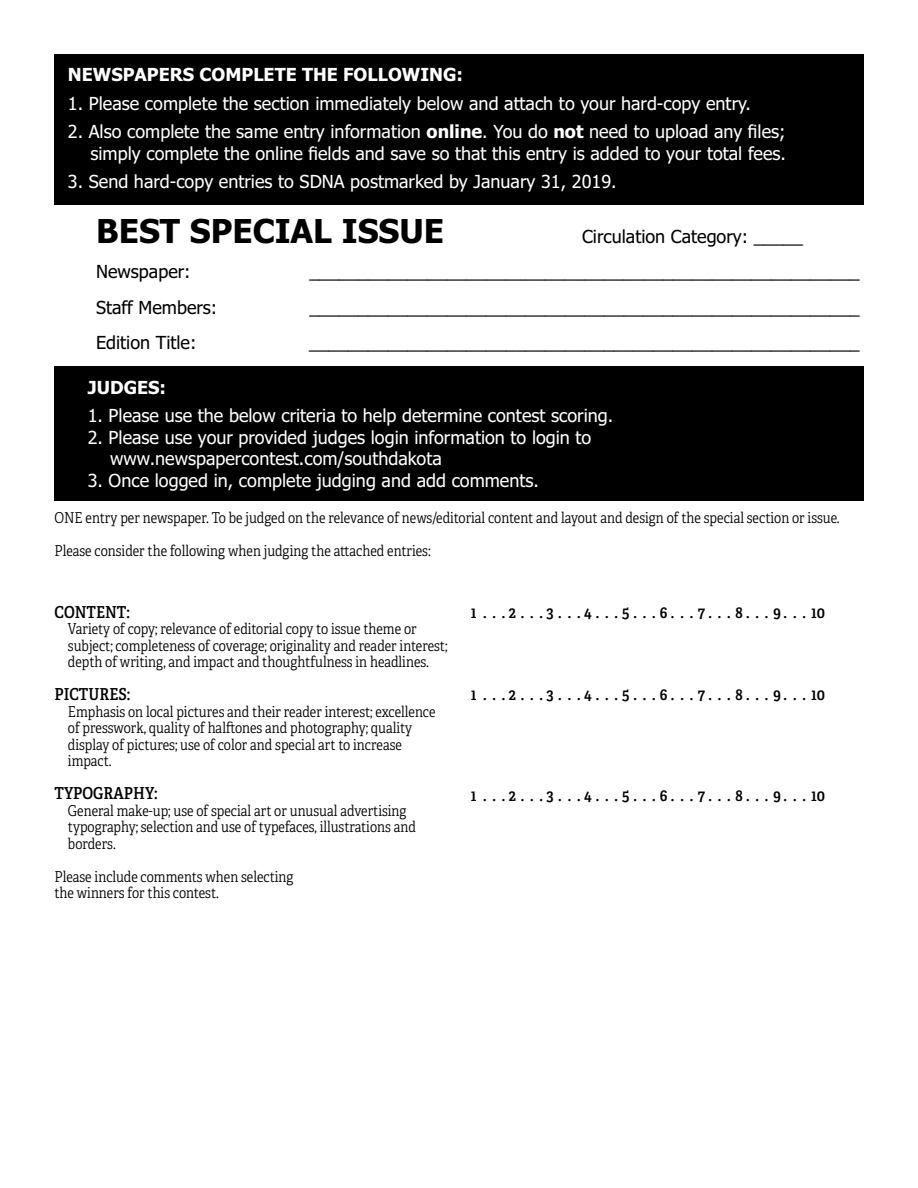
<style>
.page{position:relative;width:918px;height:1188px;background:#fff}
.page>*{position:absolute;margin:0;border:0;box-sizing:border-box;transform-origin:0 0}
.t1{font:700 33px "Tahoma";color:#000}
.t2{font:18px/21.6px "Tahoma";color:#fff}
.t3{font:18px "Tahoma";color:#000}
.t4{font:700 18px "Tahoma";color:#fff}
.t5{font:16.5px "Adelle Condensed Sb";color:#000}
.t6{font:15px/16.5px "Adelle Condensed Lt";color:#000}
.s1{font-weight:700}
</style>
<div class="page">
<div style="left:54px;top:366px;width:810px;height:135px;background:#000"></div>
<div style="left:54px;top:54px;width:810px;height:150px;background:#000"></div>
<p class="t4" style="left:68px;top:68px;width:397px">NEWSPAPERS COMPLETE THE FOLLOWING:</p>
<p class="t2" style="left:68px;top:94px;width:685px">1. Please complete the section immediately below and attach to your hard-copy entry.</p>
<p class="t2" style="left:68px;top:122px;width:720px;text-align:right">2. Also complete the same entry information <span class="s1">online</span>. You do <span class="s1">not</span> need to upload any files; simply complete the online fields and save so that this entry is added to your total fees.</p>
<p class="t2" style="left:68px;top:172px;width:550px">3. Send hard-copy entries to SDNA postmarked by January 31, 2019.</p>
<h1 class="t1" style="left:96px;top:219px;width:350px">BEST SPECIAL ISSUE</h1>
<p class="t3" style="left:582px;top:230px;width:222px">Circulation Category: _____</p>
<p class="t3" style="left:96px;top:265px;width:96px">Newspaper:</p>
<p class="t3" style="left:309px;top:265px;width:552px">________________________________________________________</p>
<p class="t3" style="left:96px;top:300px;width:123px">Staff Members:</p>
<p class="t3" style="left:309px;top:300px;width:552px">________________________________________________________</p>
<p class="t3" style="left:96px;top:335px;width:102px">Edition Title:</p>
<p class="t3" style="left:309px;top:335px;width:552px">________________________________________________________</p>
<p class="t4" style="left:88px;top:381px;width:80px">JUDGES:</p>
<p class="t2" style="left:88px;top:406px;width:527px">1. Please use the below criteria to help determine contest scoring.</p>
<p class="t2" style="left:110px;top:428px;width:483px;text-indent:-23px">2. Please use your provided judges login information to login to www.newspapercontest.com/southdakota</p>
<p class="t2" style="left:88px;top:471px;width:453px">3. Once logged in, complete judging and add comments.</p>
<p class="t6" style="left:54px;top:510px;width:787px">ONE entry per newspaper. To be judged on the relevance of news/editorial content and layout and design of the special section or issue.</p>
<p class="t6" style="left:54px;top:543px;width:378px">Please consider the following when judging the attached entries:</p>
<p class="t5" style="left:54px;top:606px;width:77px">CONTENT:</p>
<p class="t6" style="left:68px;top:622px;width:381px">Variety of copy; relevance of editorial copy to issue theme or subject; completeness of coverage; originality and reader interest; depth of writing, and impact and thoughtfulness in headlines.</p>
<p class="t5" style="left:54px;top:688px;width:77px">PICTURES:</p>
<p class="t6" style="left:68px;top:704px;width:369px">Emphasis on local pictures and their reader interest; excellence of presswork, quality of halftones and photography; quality display of pictures; use of color and special art to increase impact.</p>
<p class="t5" style="left:54px;top:787px;width:105px">TYPOGRAPHY:</p>
<p class="t6" style="left:68px;top:803px;width:349px">General make-up; use of special art or unusual advertising typography; selection and use of typefaces, illustrations and borders.</p>
<p class="t6" style="left:54px;top:869px;width:241px">Please include comments when selecting the winners for this contest.</p>
<p class="t5" style="left:471px;top:606px;width:356px">1 . . . 2 . . . 3 . . . 4 . . . 5 . . . 6 . . . 7 . . . 8 . . . 9. . . 10</p>
<p class="t5" style="left:471px;top:688px;width:356px">1 . . . 2 . . . 3 . . . 4 . . . 5 . . . 6 . . . 7 . . . 8 . . . 9. . . 10</p>
<p class="t5" style="left:471px;top:789px;width:356px">1 . . . 2 . . . 3 . . . 4 . . . 5 . . . 6 . . . 7 . . . 8 . . . 9. . . 10</p>
</div>
